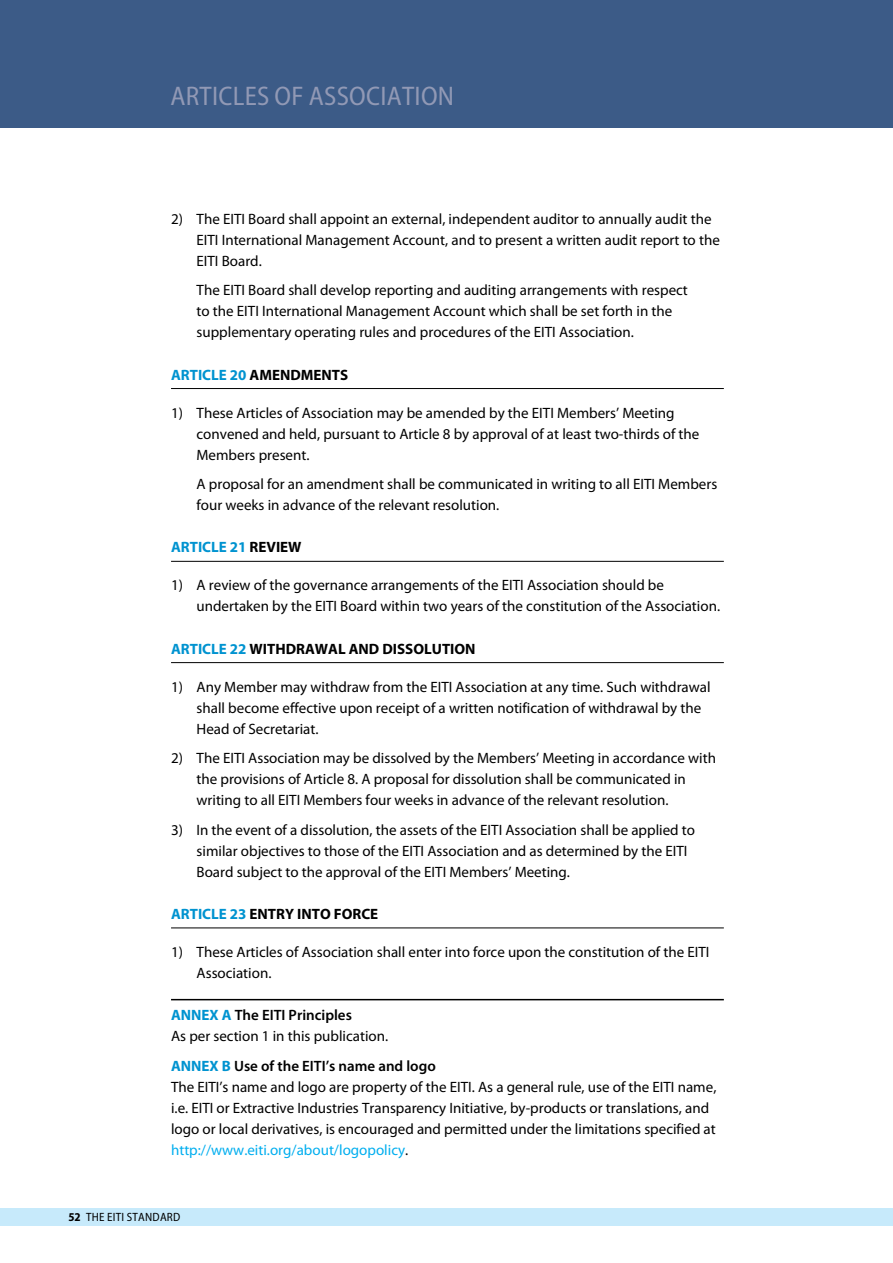
<style>
.page{position:relative;width:893px;height:1263px;background:#fff}
.page>*{position:absolute;margin:0;border:0;box-sizing:border-box;transform-origin:0 0}
.t1{font:semi-condensed 27px "Myriad Pro";letter-spacing:.01em;color:#9199b5}
.t2{font:15px/21px "Myriad Pro";color:#000}
.t3{font:700 15px "Myriad Pro";color:#000}
.t4{font:700 15px "Myriad Pro";color:#0093d0}
.t5{font:semi-condensed 12px "Myriad Pro";letter-spacing:.02em;color:#000}
.s1{color:#0093d0}
.s2{color:#000}
.s3{font-weight:700;color:#0093d0}
.s4{font-weight:600}
.s5{color:#00aeef}
.s6{font-weight:700}
</style>
<div class="page">
<div style="left:0;top:0;width:893px;height:128px;background:#3c5b87"></div>
<div style="left:0;top:1208px;width:893px;height:18px;background:#c7eafb"></div>
<hr style="left:171px;top:388px;width:553px;height:1px;background:#000">
<hr style="left:171px;top:561px;width:553px;height:1px;background:#000">
<hr style="left:171px;top:662px;width:553px;height:1px;background:#000">
<hr style="left:171px;top:927px;width:553px;height:1px;background:#000">
<hr style="left:171px;top:999px;width:553px;height:1px;background:#000">
<h1 class="t1" style="left:170px;top:82px;width:281px">ARTICLES OF ASSOCIATION</h1>
<p class="t2" style="left:197px;top:208px;width:525px;text-indent:-26px">2) The EITI Board shall appoint an external, independent auditor to annually audit the<br>EITI International Management Account, and to present a written audit report to the<br>EITI Board.</p>
<p class="t2" style="left:197px;top:280px;width:493px">The EITI Board shall develop reporting and auditing arrangements with respect to the EITI International Management Account which shall be set forth in the supplementary operating rules and procedures of the EITI Association.</p>
<p class="t3" style="left:171px;top:365px;width:179px"><span class="s1">ARTICLE 20</span> AMENDMENTS</p>
<p class="t2" style="left:197px;top:402px;width:504px;text-indent:-26px">1) These Articles of Association may be amended by the EITI Members’ Meeting convened and held, pursuant to Article 8 by approval of at least two-thirds of the<br>Members present.</p>
<p class="t2" style="left:197px;top:473px;width:522px">A proposal for an amendment shall be communicated in writing to all EITI Members four weeks in advance of the relevant resolution.</p>
<p class="t4" style="left:171px;top:538px;width:132px">ARTICLE 21 <span class="s2">REVIEW</span></p>
<p class="t2" style="left:197px;top:575px;width:525px;text-indent:-26px">1) A review of the governance arrangements of the EITI Association should be undertaken by the EITI Board within two years of the constitution of the Association.</p>
<p class="t3" style="left:171px;top:639px;width:306px"><span class="s1">ARTICLE 22</span> WITHDRAWAL AND DISSOLUTION</p>
<p class="t2" style="left:197px;top:676px;width:516px;text-indent:-26px">1) Any Member may withdraw from the EITI Association at any time. Such withdrawal shall become effective upon receipt of a written notification of withdrawal by the<br>Head of Secretariat.</p>
<p class="t2" style="left:197px;top:747px;width:521px;text-indent:-26px">2) The EITI Association may be dissolved by the Members’ Meeting in accordance with the provisions of Article 8. A proposal for dissolution shall be communicated in writing to all EITI Members four weeks in advance of the relevant resolution.</p>
<p class="t2" style="left:197px;top:819px;width:500px;text-indent:-26px">3) In the event of a dissolution, the assets of the EITI Association shall be applied to similar objectives to those of the EITI Association and as determined by the EITI<br>Board subject to the approval of the EITI Members’ Meeting.</p>
<p class="t3" style="left:171px;top:904px;width:209px"><span class="s1">ARTICLE 23</span> ENTRY INTO FORCE</p>
<p class="t2" style="left:197px;top:941px;width:514px;text-indent:-26px">1) These Articles of Association shall enter into force upon the constitution of the EITI<br>Association.</p>
<p class="t2" style="left:171px;top:1004px;width:219px"><span class="s3">ANNEX A</span> <span class="s4">The EITI Principles<br></span>As per section 1 in this publication.</p>
<p class="t2" style="left:171px;top:1055px;width:547px"><span class="s3">ANNEX B</span> <span class="s4">Use of the EITI’s name and logo<br></span>The EITI’s name and logo are property of the EITI. As a general rule, use of the EITI name, i.e. EITI or Extractive Industries Transparency Initiative, by-products or translations, and logo or local derivatives, is encouraged and permitted under the limitations specified at <span class="s5">http://www.eiti.org/about/logopolicy</span>.</p>
<p class="t5" style="left:68px;top:1210px;width:25px"><span class="s6">52</span> THE</p>
<p class="t5" style="left:107px;top:1210px;width:75px">EITI STANDARD</p>
</div>
